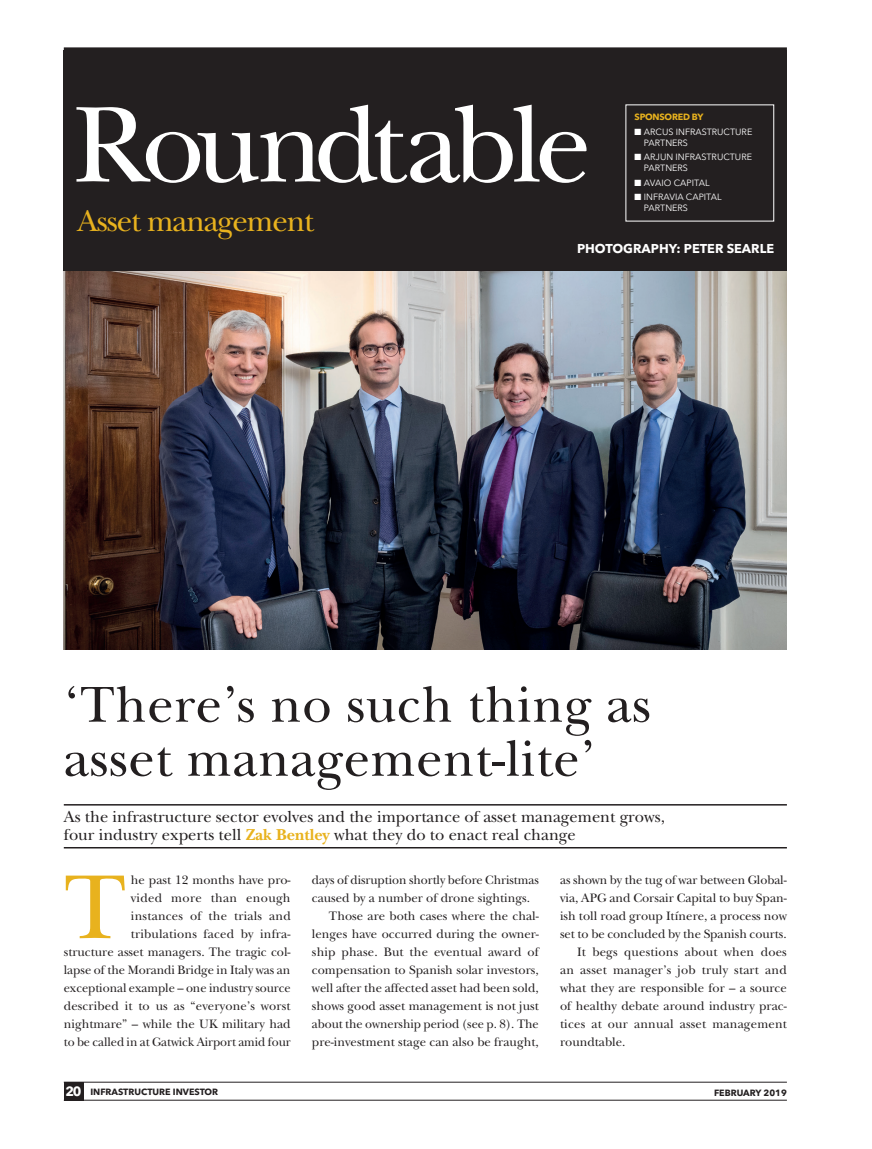
<style>
.page{position:relative;width:872px;height:1149px;background:#fff}
.page>*{position:absolute;margin:0;border:0;box-sizing:border-box;transform-origin:0 0}
.G1_Main_headline{font:112.5px "New Baskerville Std";letter-spacing:-.065em;color:#fff}
._5_Body_text_1st_par{font:94.5px "New Baskerville Std";color:#e8b21e}
._2_Headline{font:52.5px/54px "New Baskerville Std";letter-spacing:.01em;color:#231f20}
.G1_Subject_line{font:30.9px "New Baskerville Std";letter-spacing:-.035em;color:#e8b21e}
._3_Roundtable_standf{font:16.5px/18px "New Baskerville Std";color:#231f20}
._4_Body_text_indent{font:12.75px/18px "New Baskerville Std";color:#231f20;text-align:justify}
._5_Body_text_1st_par-2{font:12.75px/18px "New Baskerville Std";color:#231f20;text-align:right}
._16_Panel_header{font:700 12.75px "Avenir Next LT Pro";color:#fff}
.t1{font:9px/10.5px "Avenir Next LT Pro";color:#fff}
.t2{font:700 9px "Avenir Next LT Pro";color:#231f20}
.t3{font:700 9px "Avenir Next LT Pro";letter-spacing:-.025em;color:#e8b21e}
.s1{font-weight:700;color:#e8b21e}
.s2{font-size:13.35px;color:#fff}
</style>
<div class="page">
<div style="left:64px;top:1081px;width:19px;height:18px;background:#231f20"></div>
<hr style="left:64px;top:1081px;width:723px;height:1px;background:#231f20">
<hr style="left:64px;top:1099px;width:723px;height:1px;background:#231f20">
<hr style="left:64px;top:47px;width:723px;height:3px;background:#231f20">
<div style="left:64px;top:50px;width:723px;height:221px;background:#231f20"></div>
<hr style="left:64px;top:803px;width:723px;height:2px;background:#231f20">
<hr style="left:64px;top:846px;width:723px;height:2px;background:#231f20">
<img style="left:64px;top:271px;width:723px;height:378px">
<p class="G1_Main_headline" style="left:73px;top:79px;width:519px">Roundtable</p>
<p class="G1_Subject_line" style="left:77px;top:203px;width:238px">Asset management</p>
<p class="t3" style="left:634px;top:112px;width:71px">SPONSORED BY</p>
<p class="t1" style="left:644px;top:127px;width:110px;text-indent:-9px">■ ARCUS INFRASTRUCTURE<br>PARTNERS</p>
<p class="t1" style="left:644px;top:152px;width:110px;text-indent:-9px">■ ARJUN INFRASTRUCTURE<br>PARTNERS</p>
<p class="t1" style="left:634px;top:177px;width:76px">■ AVAIO CAPITAL</p>
<p class="t1" style="left:644px;top:192px;width:79px;text-indent:-9px">■ INFRAVIA CAPITAL<br>PARTNERS</p>
<p class="_16_Panel_header" style="left:577px;top:241px;width:199px">PHOTOGRAPHY: PETER SEARLE</p>
<p class="_2_Headline" style="left:64px;top:677px;width:588px">‘There’s no such thing as asset management-lite’</p>
<p class="_3_Roundtable_standf" style="left:64px;top:808px;width:602px">As the infrastructure sector evolves and the importance of asset management grows, four industry experts tell <span class="s1">Zak Bentley</span> what they do to enact real change</p>
<p class="_5_Body_text_1st_par-2" style="left:64px;top:870px;width:228px">he past 12 months have pro-<br>vided more than enough<br>instances of the trials and tribulations faced by infra-<br>structure asset managers. The tragic col&shy;lapse of the Morandi Bridge in Italy was an exceptional example – one industry source described it to us as “everyone’s worst nightmare” – while the UK military had to be called in at Gatwick Airport amid four</p>
<p class="_5_Body_text_1st_par-2" style="left:312px;top:870px;width:228px;text-align:left">days of disruption shortly before Christmas caused by a number of drone sightings.</p>
<p class="_5_Body_text_1st_par" style="left:64px;top:852px;width:64px">T</p>
<p class="_4_Body_text_indent" style="left:312px;top:906px;width:228px;text-indent:17px">Those are both cases where the chal&shy;lenges have occurred during the owner&shy;ship phase. But the eventual award of compensation to Spanish solar investors, well after the affected asset had been sold, shows good asset management is not just about the ownership period (see p. 8). The pre-investment stage can also be fraught,</p>
<p class="_4_Body_text_indent" style="left:560px;top:870px;width:228px">as shown by the tug of war between Global&shy;via, APG and Corsair Capital to buy Span&shy;ish toll road group Itínere, a process now set to be concluded by the Spanish courts.</p>
<p class="_4_Body_text_indent" style="left:560px;top:942px;width:228px;text-indent:17px">It begs questions about when does an asset manager’s job truly start and what they are responsible for – a source of healthy debate around industry prac&shy;tices at our annual asset management roundtable.</p>
<p class="t2" style="left:66px;top:1085px;width:154px"><span class="s2">20</span> INFRASTRUCTURE INVESTOR</p>
<p class="t2" style="left:714px;top:1086px;width:74px">FEBRUARY 2019</p>
</div>
